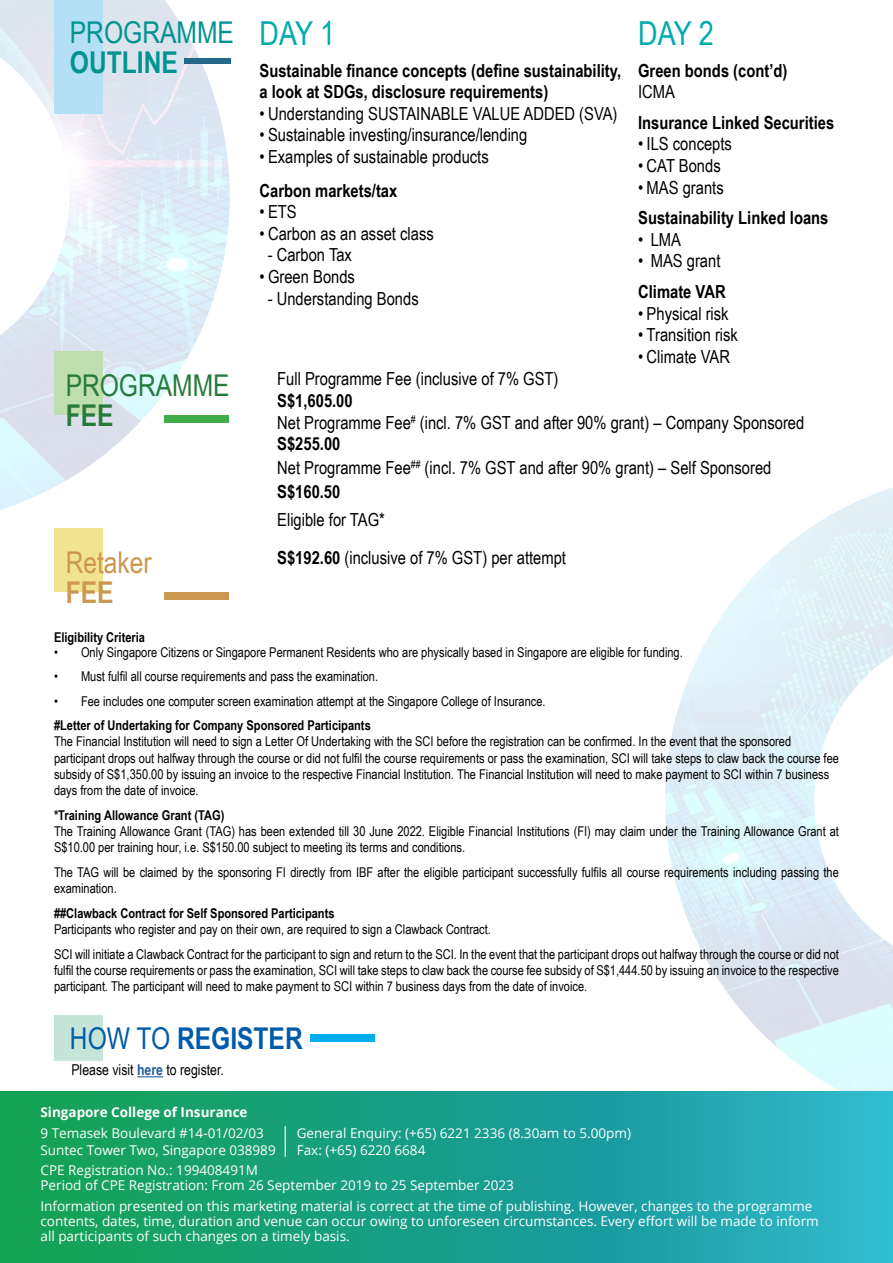
<style>
.page{position:relative;width:893px;height:1263px;background:#fff}
.page>*{position:absolute;margin:0;border:0;box-sizing:border-box;transform-origin:0 0}
.t1{font:33px "Arial Narrow";letter-spacing:-.03em;color:#00abad}
.t2{font:700 30px "Arial Narrow";color:#005baa}
.t3{font:30px "Arial Narrow";color:#00938f}
.t4{font:30px "Arial Narrow";color:#287a3c}
.t5{font:700 30px "Arial Narrow";color:#00938f}
.t6{font:30px "Arial Narrow";color:#ca9850}
.t7{font:700 30px "Arial Narrow";color:#287a3c}
.t8{font:700 30px "Arial Narrow";color:#ca9850}
.t9{font:18px/21.6px "Arial Narrow";color:#000}
.t10{font:700 18px/21.6px "Arial Narrow";color:#000}
.t11{font:15px "Arial Narrow";color:#000}
.t12{font:13.5px/16.2px "Arial Narrow";color:#000}
.t13{font:13.5px/15px "Open Sans";color:#fff}
.t14{font:700 13.5px "Arial Narrow";color:#000}
.t15{font:700 13.5px "Open Sans";color:#fff}
.t16{font:12px "Montserrat";color:#fff}
.s1{font-weight:700}
.s2{font-weight:400}
.s3{font-weight:700;color:#215e9e}
</style>
<div class="page">
<svg style="left:0;top:0;width:230px;height:510px"></svg>
<svg style="left:663px;top:487px;width:230px;height:605px"></svg>
<div style="left:54px;top:0;width:49px;height:114px;background:#b4e0f5"></div>
<div style="left:185px;top:58px;width:46px;height:6px;background:#24688b"></div>
<div style="left:54px;top:351px;width:49px;height:64px;background:#c0dfae"></div>
<div style="left:164px;top:415px;width:65px;height:7px;background:#41ad49"></div>
<svg style="left:0;top:1092px;width:893px;height:171px;background:#1ca38c"></svg>
<hr style="left:285px;top:1126px;width:1px;height:31px;background:#fff">
<svg style="left:137px;top:1076px;width:26px;height:1px"></svg>
<div style="left:54px;top:1015px;width:49px;height:45px;background:#c4e5d7"></div>
<div style="left:310px;top:1034px;width:65px;height:7px;background:#00aeef"></div>
<div style="left:54px;top:528px;width:49px;height:64px;background:#f2e390"></div>
<div style="left:164px;top:593px;width:65px;height:7px;background:#ca9850"></div>
<h2 class="t3" style="left:70px;top:11px;width:166px">PROGRAMME</h2>
<h2 class="t5" style="left:70px;top:40px;width:109px">OUTLINE</h2>
<h1 class="t1" style="left:260px;top:9px;width:77px">DAY 1</h1>
<h1 class="t1" style="left:638px;top:9px;width:77px">DAY 2</h1>
<h3 class="t10" style="left:638px;top:59px;width:151px">Green bonds (cont’d)</h3>
<h3 class="t9" style="left:638px;top:80px;width:38px">ICMA</h3>
<h3 class="t10" style="left:638px;top:111px;width:198px">Insurance Linked Securities</h3>
<h3 class="t9" style="left:638px;top:133px;width:95px">• ILS concepts</h3>
<h3 class="t9" style="left:638px;top:154px;width:84px">• CAT Bonds</h3>
<h3 class="t9" style="left:638px;top:176px;width:87px">• MAS grants</h3>
<h3 class="t10" style="left:638px;top:206px;width:192px">Sustainability Linked loans</h3>
<h3 class="t9" style="left:638px;top:228px;width:44px">• LMA</h3>
<h3 class="t9" style="left:638px;top:250px;width:84px">• MAS grant</h3>
<h3 class="t10" style="left:638px;top:280px;width:89px">Climate VAR</h3>
<h3 class="t9" style="left:638px;top:302px;width:92px">• Physical risk</h3>
<h3 class="t9" style="left:638px;top:323px;width:101px">• Transition risk</h3>
<h3 class="t9" style="left:638px;top:345px;width:93px">• Climate VAR</h3>
<h3 class="t10" style="left:260px;top:59px;width:363px">Sustainable finance concepts (define sustainability, a look at SDGs, disclosure requirements)</h3>
<h3 class="t9" style="left:260px;top:102px;width:359px">• Understanding SUSTAINABLE VALUE ADDED (SVA)</h3>
<h3 class="t9" style="left:260px;top:124px;width:269px">• Sustainable investing/insurance/lending</h3>
<h3 class="t9" style="left:260px;top:145px;width:231px">• Examples of sustainable products</h3>
<h3 class="t10" style="left:260px;top:179px;width:139px">Carbon markets/tax</h3>
<h3 class="t9" style="left:260px;top:200px;width:39px">• ETS</h3>
<h3 class="t9" style="left:260px;top:222px;width:176px">• Carbon as an asset class</h3>
<h3 class="t9" style="left:268px;top:244px;width:86px">- Carbon Tax</h3>
<h3 class="t9" style="left:260px;top:265px;width:97px">• Green Bonds</h3>
<h3 class="t9" style="left:268px;top:287px;width:152px">- Understanding Bonds</h3>
<h2 class="t4" style="left:66px;top:363px;width:166px">PROGRAMME</h2>
<h2 class="t7" style="left:66px;top:392px;width:49px">FEE</h2>
<h3 class="t9" style="left:277px;top:368px;width:283px">Full Programme Fee (inclusive of 7% GST)</h3>
<h3 class="t9" style="left:277px;top:389px;width:529px"><span class="s1">S$1,605.00<br></span>Net Programme Fee<sup>#</sup> (incl. 7% GST and after 90% grant) – Company Sponsored<br><span class="s1">S$255.00</span></h3>
<h3 class="t9" style="left:277px;top:455px;width:496px;line-height:23.7px">Net Programme Fee<sup>##</sup> (incl. 7% GST and after 90% grant) – Self Sponsored<br><span class="s1">S$160.50</span></h3>
<h3 class="t9" style="left:277px;top:508px;width:109px">Eligible for TAG*</h3>
<h2 class="t6" style="left:66px;top:540px;width:88px">Retaker</h2>
<h2 class="t8" style="left:66px;top:570px;width:49px">FEE</h2>
<h3 class="t9" style="left:277px;top:546px;width:290px"><span class="s1">S$192.60</span> (inclusive of 7% GST) per attempt</h3>
<p class="t14" style="left:54px;top:627px;width:93px">Eligibility Criteria</p>
<p class="t12" style="left:54px;top:644px;width:630px">• Only Singapore Citizens or Singapore Permanent Residents who are physically based in Singapore are eligible for funding.</p>
<p class="t12" style="left:54px;top:667px;width:326px">• Must fulfil all course requirements and pass the examination.</p>
<p class="t12" style="left:54px;top:692px;width:493px">• Fee includes one computer screen examination attempt at the Singapore College of Insurance.</p>
<p class="t14" style="left:54px;top:715px;width:318px">#Letter of Undertaking for Company Sponsored Participants</p>
<p class="t12" style="left:54px;top:733px;width:786px">The Financial Institution will need to sign a Letter Of Undertaking with the SCI before the registration can be confirmed. In the event that the sponsored participant drops out halfway through the course or did not fulfil the course requirements or pass the examination, SCI will take steps to claw back the course fee subsidy of S$1,350.00 by issuing an invoice to the respective Financial Institution. The Financial Institution will need to make payment to SCI within 7 business days from the date of invoice.</p>
<p class="t14" style="left:54px;top:805px;width:172px">*Training Allowance Grant (TAG)</p>
<p class="t12" style="left:54px;top:823px;width:786px">The Training Allowance Grant (TAG) has been extended till 30 June 2022. Eligible Financial Institutions (FI) may claim under the Training Allowance Grant at<br>S$10.00 per training hour, i.e. S$150.00 subject to meeting its terms and conditions.</p>
<p class="t12" style="left:54px;top:863px;width:786px">The TAG will be claimed by the sponsoring FI directly from IBF after the eligible participant successfully fulfils all course requirements including passing the examination.</p>
<p class="t14" style="left:54px;top:903px;width:282px">##Clawback Contract for Self Sponsored Participants</p>
<p class="t12" style="left:54px;top:916px;width:786px;line-height:24.8px">Participants who register and pay on their own, are required to sign a Clawback Contract.<br>SCI will initiate a Clawback Contract for the participant to sign and return to the SCI. In the event that the participant drops out halfway through the course or did not</p>
<p class="t12" style="left:54px;top:961px;width:786px">fulfil the course requirements or pass the examination, SCI will take steps to claw back the course fee subsidy of S$1,444.50 by issuing an invoice to the respective participant. The participant will need to make payment to SCI within 7 business days from the date of invoice.</p>
<h2 class="t2" style="left:70px;top:1015px;width:234px"><span class="s2">HOW TO</span> REGISTER</h2>
<p class="t11" style="left:71px;top:1059px;width:154px">Please visit <span class="s3">here</span> to register.</p>
<p class="t15" style="left:40px;top:1102px;width:209px">Singapore College of Insurance</p>
<p class="t13" style="left:297px;top:1125px;width:336px;line-height:16.5px">General Enquiry: (+65) 6221 2336 (8.30am to 5.00pm)<br>Fax: (+65) 6220 6684</p>
<p class="t13" style="left:40px;top:1125px;width:237px;line-height:16.5px">9 Temasek Boulevard #14-01/02/03<br>Suntec Tower Two, Singapore 038989</p>
<p class="t13" style="left:40px;top:1162px;width:475px">CPE Registration No.: 199408491M<br>Period of CPE Registration: From 26 September 2019 to 25 September 2023</p>
<p class="t13" style="left:40px;top:1198px;width:780px">Information presented on this marketing material is correct at the time of publishing. However, changes to the programme contents, dates, time, duration and venue can occur owing to unforeseen circumstances. Every effort will be made to inform all participants of such changes on a timely basis.</p>
<p class="t16" style="left:713px;top:1215px;width:127px">Update 26: 1 Oct 2021</p>
</div>
